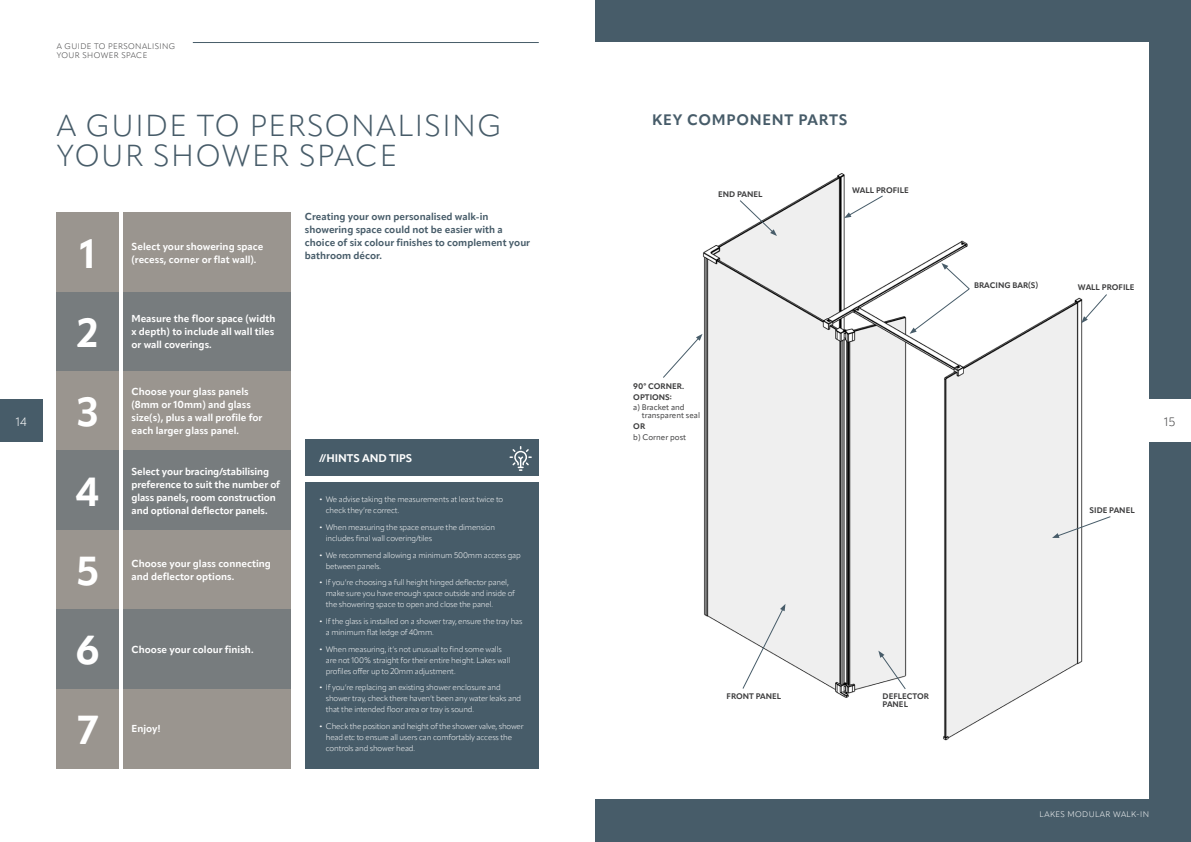
<style>
.page{position:relative;width:1191px;height:842px;background:#fff}
.page>*{position:absolute;margin:0;border:0;box-sizing:border-box;transform-origin:0 0}
.t1{font:700 40px/79.4px "Apparat";color:#fff;text-align:justify}
.t2{font:300 30px/30px "Apparat";letter-spacing:.05em;color:#475c69}
.t3{font:700 15px "Apparat";letter-spacing:.05em;color:#475c69}
.t4{font:300 12px "Apparat";color:#fff}
.t5{font:300 12px "Apparat";color:#3e3e3f}
.t6{font:700 11px "Apparat";letter-spacing:-.005em;color:#fff}
.t7{font:700 10px/13px "Apparat";color:#fff}
.t8{font:700 10px/13px "Apparat";color:#475c69}
.t9{font:300 8px/11px "Apparat";letter-spacing:-.02em;color:#fff}
.t10{font:700 8px/10.8px "Apparat";color:#3e3e3f}
.t11{font:8px/8px "Apparat";color:#3e3e3f}
.t12{font:300 8px/9px "Apparat";letter-spacing:.05em;color:#3e3e3f}
.t13{font:300 8px "Apparat";letter-spacing:.05em;color:#fff}
</style>
<div class="page">
<div style="left:595px;top:0;width:596px;height:842px;background:#475c69"></div>
<div style="left:305px;top:43px;width:843px;height:756px;background:#fff"></div>
<div style="left:1148px;top:400px;width:43px;height:42px;background:#fff"></div>
<div style="left:0;top:400px;width:43px;height:42px;background:#475c69"></div>
<hr style="left:193px;top:42px;width:346px;height:1px;background:#475c69">
<div style="left:305px;top:482px;width:234px;height:286px;background:#475c69"></div>
<div style="left:305px;top:439px;width:234px;height:37px;background:#475c69"></div>
<svg style="left:509px;top:446px;width:23px;height:25px"></svg>
<div style="left:123px;top:213px;width:168px;height:79px;background:#9a958f"></div>
<div style="left:123px;top:292px;width:168px;height:79px;background:#777c7e"></div>
<div style="left:123px;top:371px;width:168px;height:80px;background:#9a958f"></div>
<div style="left:123px;top:451px;width:168px;height:79px;background:#777c7e"></div>
<div style="left:57px;top:213px;width:62px;height:79px;background:#9a958f"></div>
<div style="left:57px;top:292px;width:62px;height:79px;background:#777c7e"></div>
<div style="left:57px;top:371px;width:62px;height:80px;background:#9a958f"></div>
<div style="left:57px;top:451px;width:62px;height:79px;background:#777c7e"></div>
<div style="left:123px;top:530px;width:168px;height:79px;background:#9a958f"></div>
<div style="left:123px;top:609px;width:168px;height:80px;background:#777c7e"></div>
<div style="left:123px;top:689px;width:168px;height:79px;background:#9a958f"></div>
<div style="left:57px;top:530px;width:62px;height:79px;background:#9a958f"></div>
<div style="left:57px;top:609px;width:62px;height:80px;background:#777c7e"></div>
<div style="left:57px;top:689px;width:62px;height:79px;background:#9a958f"></div>
<img style="left:702px;top:173px;width:381px;height:568px">
<svg style="left:738px;top:199px;width:39px;height:37px"></svg>
<svg style="left:663px;top:334px;width:39px;height:44px"></svg>
<svg style="left:741px;top:604px;width:44px;height:86px"></svg>
<svg style="left:878px;top:651px;width:28px;height:39px"></svg>
<svg style="left:1052px;top:515px;width:59px;height:23px"></svg>
<svg style="left:1081px;top:293px;width:26px;height:30px"></svg>
<svg style="left:909px;top:263px;width:61px;height:71px"></svg>
<svg style="left:844px;top:195px;width:40px;height:23px"></svg>
<p class="t12" style="left:57px;top:41px;width:120px">A GUIDE TO PERSONALISING<br>YOUR SHOWER SPACE</p>
<h2 class="t2" style="left:57px;top:111px;width:446px">A GUIDE TO PERSONALISING<br>YOUR SHOWER SPACE</h2>
<h3 class="t3" style="left:652px;top:110px;width:197px">KEY COMPONENT PARTS</h3>
<p class="t10" style="left:718px;top:189px;width:46px">END PANEL</p>
<p class="t10" style="left:852px;top:185px;width:58px">WALL PROFILE</p>
<p class="t8" style="left:305px;top:210px;width:227px">Creating your own personalised walk-in showering space could not be easier with a choice of six colour finishes to complement your bathroom décor.</p>
<h1 class="t1" style="left:76px;top:214px;width:24px">1<br>2<br>3<br>4</h1>
<p class="t7" style="left:131px;top:240px;width:133px">Select your showering space (recess, corner or flat wall).</p>
<p class="t10" style="left:974px;top:280px;width:66px">BRACING BAR(S)</p>
<p class="t10" style="left:1078px;top:281px;width:58px">WALL PROFILE</p>
<p class="t7" style="left:131px;top:312px;width:145px;text-align:justify">Measure the floor space (width x depth) to include all wall tiles or wall coverings.</p>
<p class="t7" style="left:131px;top:385px;width:132px">Choose your glass panels (8mm or 10mm) and glass size(s), plus a wall profile for each larger glass panel.</p>
<p class="t7" style="left:131px;top:465px;width:150px">Select your bracing/stabilising preference to suit the number of glass panels, room construction and optional deflector panels.</p>
<p class="t10" style="left:633px;top:381px;width:52px">90º CORNER.<br>OPTIONS:</p>
<p class="t11" style="left:642px;top:404px;width:60px;text-indent:-9px">a) Bracket and transparent seal</p>
<p class="t10" style="left:633px;top:421px;width:13px">OR</p>
<p class="t11" style="left:633px;top:433px;width:54px">b) Corner post</p>
<h3 class="t4" style="left:16px;top:414px;width:12px">14</h3>
<h3 class="t5" style="left:1164px;top:414px;width:13px">15</h3>
<h3 class="t6" style="left:319px;top:451px;width:95px">//HINTS AND TIPS</h3>
<p class="t9" style="left:326px;top:494px;width:179px;text-indent:-7px">• We advise taking the measurements at least twice to check they’re correct.</p>
<p class="t9" style="left:326px;top:522px;width:171px;text-indent:-7px">• When measuring the space ensure the dimension includes final wall covering/tiles</p>
<p class="t9" style="left:326px;top:549px;width:197px;text-indent:-7px">• We recommend allowing a minimum 500mm access gap between panels.</p>
<p class="t9" style="left:326px;top:577px;width:191px;text-indent:-7px">• If you’re choosing a full height hinged deflector panel, make sure you have enough space outside and inside of the showering space to open and close the panel.</p>
<p class="t9" style="left:326px;top:616px;width:198px;text-indent:-7px">• If the glass is installed on a shower tray, ensure the tray has a minimum flat ledge of 40mm.</p>
<p class="t9" style="left:326px;top:643px;width:186px;text-indent:-7px">• When measuring, it’s not unusual to find some walls are not 100% straight for their entire height. Lakes wall profiles offer up to 20mm adjustment.</p>
<p class="t9" style="left:326px;top:682px;width:197px;text-indent:-7px">• If you’re replacing an existing shower enclosure and shower tray, check there haven’t been any water leaks and that the intended floor area or tray is sound.</p>
<p class="t9" style="left:326px;top:721px;width:199px;text-indent:-7px">• Check the position and height of the shower valve, shower head etc to ensure all users can comfortably access the controls and shower head.</p>
<p class="t10" style="left:1089px;top:505px;width:47px">SIDE PANEL</p>
<h1 class="t1" style="left:75px;top:531px;width:26px">5<br>6<br>7</h1>
<p class="t7" style="left:131px;top:557px;width:141px">Choose your glass connecting and deflector options.</p>
<p class="t7" style="left:131px;top:643px;width:124px">Choose your colour finish.</p>
<p class="t10" style="left:726px;top:690px;width:56px">FRONT PANEL</p>
<p class="t10" style="left:882px;top:692px;width:48px;line-height:8px">DEFLECTOR<br>PANEL</p>
<p class="t7" style="left:131px;top:722px;width:31px">Enjoy!</p>
<p class="t13" style="left:1039px;top:809px;width:111px">LAKES MODULAR WALK-IN</p>
</div>
